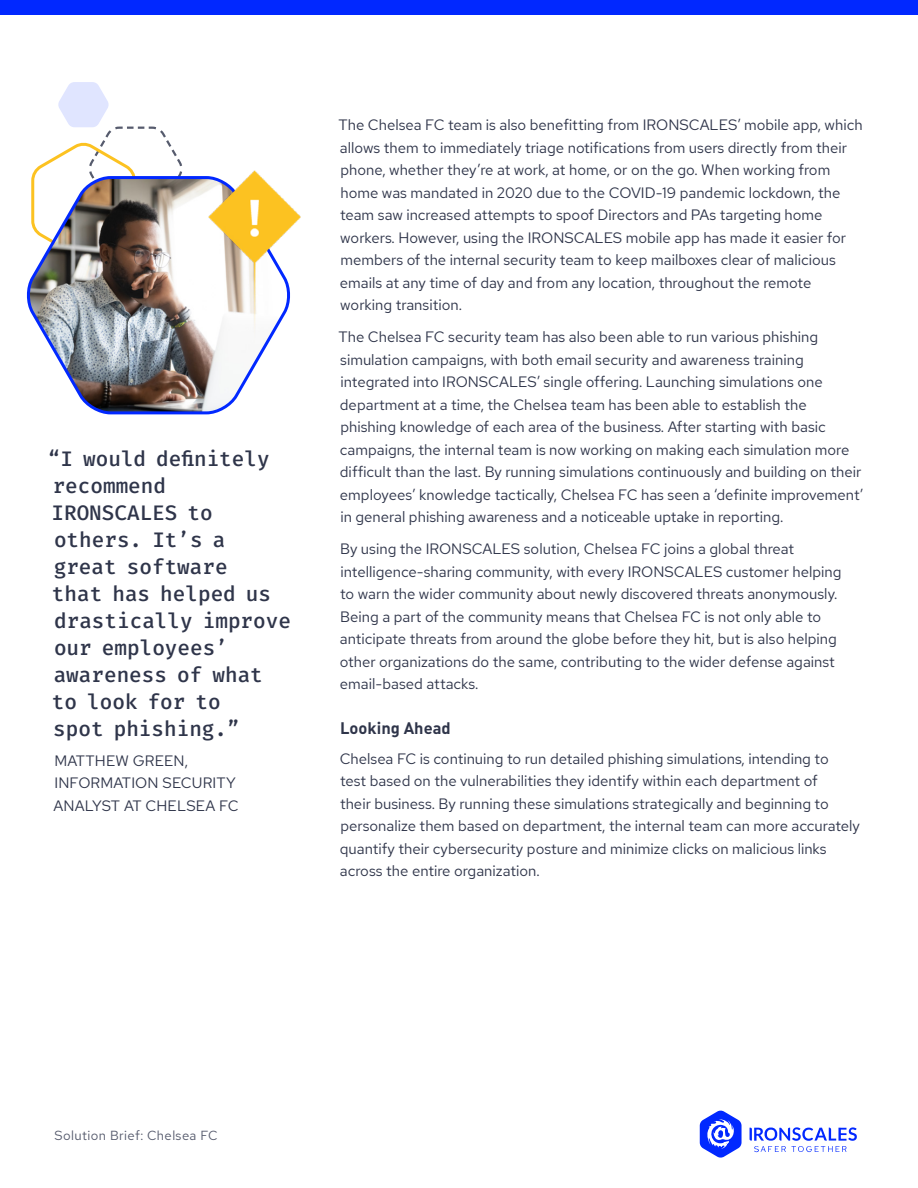
<style>
.page{position:relative;width:918px;height:1188px;background:#fff}
.page>*{position:absolute;margin:0;border:0;box-sizing:border-box;transform-origin:0 0}
.Fira_Callout_14pt{font:300 21px/27px "Fira Code";color:#2f354a}
.Body_Copy_-_Subhead{font:16.5px "DIN Bold Alternate";color:#2f354a}
.Body_Copy{font:15px/22.5px "Red Hat Text";color:#2f354a}
.Quote_Name{font:15px/22.5px "Red Hat Text";letter-spacing:.01em;color:#2f354a}
.t1{font:13.2px "Red Hat Text";letter-spacing:.03em;color:#565b6d}
</style>
<div class="page">
<svg style="left:32px;top:82px;width:150px;height:93px"></svg>
<img style="left:26px;top:175px;width:239px;height:240px">
<img style="left:208px;top:171px;width:93px;height:178px">
<svg style="left:700px;top:1110px;width:157px;height:48px"></svg>
<div style="left:0;top:0;width:918px;height:14px;background:#0128ff"></div>
<p class="Fira_Callout_14pt" style="left:48px;top:447px;width:245px">“I would definitely recommend<br>IRONSCALES to others. It’s a<br>great software<br>that has helped us drastically improve our employees’ awareness of what<br>to look for to<br>spot phishing.”</p>
<p class="Quote_Name" style="left:54px;top:749px;width:187px">MATTHEW GREEN,<br>INFORMATION SECURITY<br>ANALYST AT CHELSEA FC</p>
<p class="Body_Copy" style="left:338px;top:113px;width:526px">The Chelsea FC team is also benefitting from IRONSCALES’ mobile app, which allows them to immediately triage notifications from users directly from their phone, whether they’re at work, at home, or on the go. When working from home was mandated in 2020 due to the COVID-19 pandemic lockdown, the team saw increased attempts to spoof Directors and PAs targeting home workers. However, using the IRONSCALES mobile app has made it easier for members of the internal security team to keep mailboxes clear of malicious emails at any time of day and from any location, throughout the remote working transition.</p>
<p class="Body_Copy" style="left:338px;top:325px;width:526px">The Chelsea FC security team has also been able to run various phishing simulation campaigns, with both email security and awareness training integrated into IRONSCALES’ single offering. Launching simulations one department at a time, the Chelsea team has been able to establish the phishing knowledge of each area of the business. After starting with basic campaigns, the internal team is now working on making each simulation more difficult than the last. By running simulations continuously and building on their employees’ knowledge tactically, Chelsea FC has seen a ‘definite improvement’ in general phishing awareness and a noticeable uptake in reporting.</p>
<p class="Body_Copy" style="left:340px;top:538px;width:503px">By using the IRONSCALES solution, Chelsea FC joins a global threat intelligence-sharing community, with every IRONSCALES customer helping to warn the wider community about newly discovered threats anonymously.<br>Being a part of the community means that Chelsea FC is not only able to anticipate threats from around the globe before they hit, but is also helping other organizations do the same, contributing to the wider defense against email-based attacks.</p>
<p class="Body_Copy_-_Subhead" style="left:340px;top:717px;width:112px">Looking Ahead</p>
<p class="Body_Copy" style="left:340px;top:747px;width:522px">Chelsea FC is continuing to run detailed phishing simulations, intending to<br>test based on the vulnerabilities they identify within each department of<br>their business. By running these simulations strategically and beginning to personalize them based on department, the internal team can more accurately quantify their cybersecurity posture and minimize clicks on malicious links across the entire organization.</p>
<p class="t1" style="left:55px;top:1127px;width:165px">Solution Brief: Chelsea FC</p>
</div>
